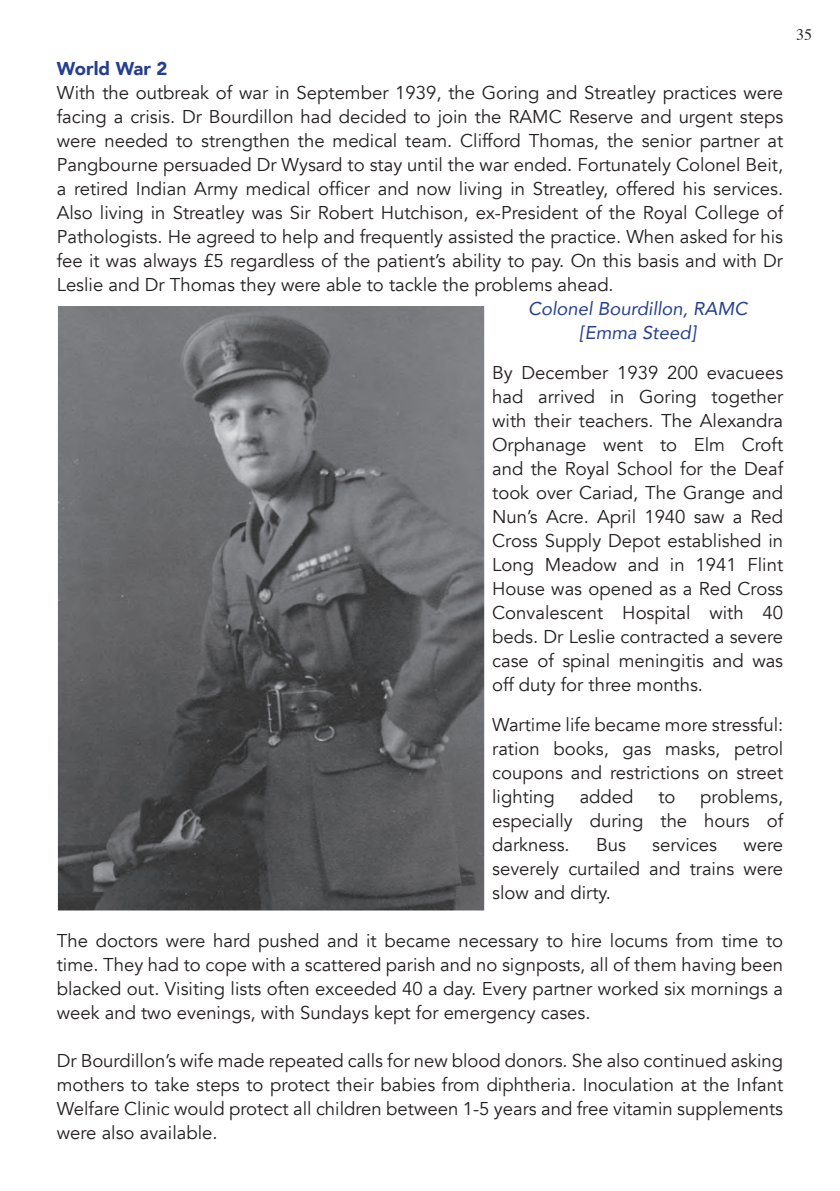
<style>
.page{position:relative;width:840px;height:1191px;background:#fff}
.page>*{position:absolute;margin:0;border:0;box-sizing:border-box;transform-origin:0 0}
.t1{font:18.4px/24px "Avenir";color:#231f20;text-align:justify}
.t2{font:italic 18.4px/24px "Avenir";color:#253f8e;text-align:center}
.t3{font:900 18.4px "Avenir";color:#253f8e}
.t4{font:16px "Times";color:#231f20}
</style>
<div class="page">
<img style="left:59px;top:307px;width:424px;height:602px">
<div style="left:50px;top:298px;width:442px;height:620px;border:8px solid #fff"></div>
<p class="t3" style="left:57px;top:53px;width:112px">World War 2</p>
<p class="t1" style="left:57px;top:81px;width:727px">With the outbreak of war in September 1939, the Goring and Streatley practices were facing a crisis. Dr Bourdillon had decided to join the RAMC Reserve and urgent steps were needed to strengthen the medical team. Clifford Thomas, the senior partner at Pangbourne persuaded Dr Wysard to stay until the war ended. Fortunately Colonel Beit, a retired Indian Army medical officer and now living in Streatley, offered his services.<br>Also living in Streatley was Sir Robert Hutchison, ex-President of the Royal College of Pathologists. He agreed to help and frequently assisted the practice. When asked for his fee it was always £5 regardless of the patient’s ability to pay. On this basis and with Dr Leslie and Dr Thomas they were able to tackle the problems ahead.</p>
<p class="t2" style="left:527px;top:297px;width:221px">Colonel Bourdillon, RAMC [Emma Steed]</p>
<p class="t1" style="left:492px;top:361px;width:292px">By December 1939 200 evacuees had arrived in Goring together with their teachers. The Alexandra Orphanage went to Elm Croft and the Royal School for the Deaf took over Cariad, The Grange and Nun’s Acre. April 1940 saw a Red Cross Supply Depot established in Long Meadow and in 1941 Flint House was opened as a Red Cross Convalescent Hospital with 40 beds. Dr Leslie contracted a severe case of spinal meningitis and was off duty for three months.</p>
<p class="t1" style="left:492px;top:713px;width:292px">Wartime life became more stressful: ration books, gas masks, petrol coupons and restrictions on street lighting</p>
<p class="t1" style="left:492px;top:785px;width:292px;text-indent:208px">problems, especially during the hours of darkness.</p>
<p class="t1" style="left:579px;top:785px;width:55px">added</p>
<p class="t1" style="left:658px;top:785px;width:19px">to</p>
<p class="t1" style="left:595px;top:833px;width:31px">Bus</p>
<p class="t1" style="left:652px;top:833px;width:66px">services</p>
<p class="t1" style="left:492px;top:833px;width:292px;text-indent:251px">were severely curtailed and trains were slow and dirty.</p>
<p class="t1" style="left:57px;top:929px;width:727px">The doctors were hard pushed and it became necessary to hire locums from time to time. They had to cope with a scattered parish and no signposts, all of them having been blacked out. Visiting lists often exceeded 40 a day. Every partner worked six mornings a week and two evenings, with Sundays kept for emergency cases.</p>
<p class="t1" style="left:57px;top:1049px;width:727px">Dr Bourdillon’s wife made repeated calls for new blood donors. She also continued asking mothers to take steps to protect their babies from diphtheria. Inoculation at the Infant Welfare Clinic would protect all children between 1-5 years and free vitamin supplements were also available.</p>
<p class="t4" style="left:795px;top:20px;width:17px">35</p>
</div>
